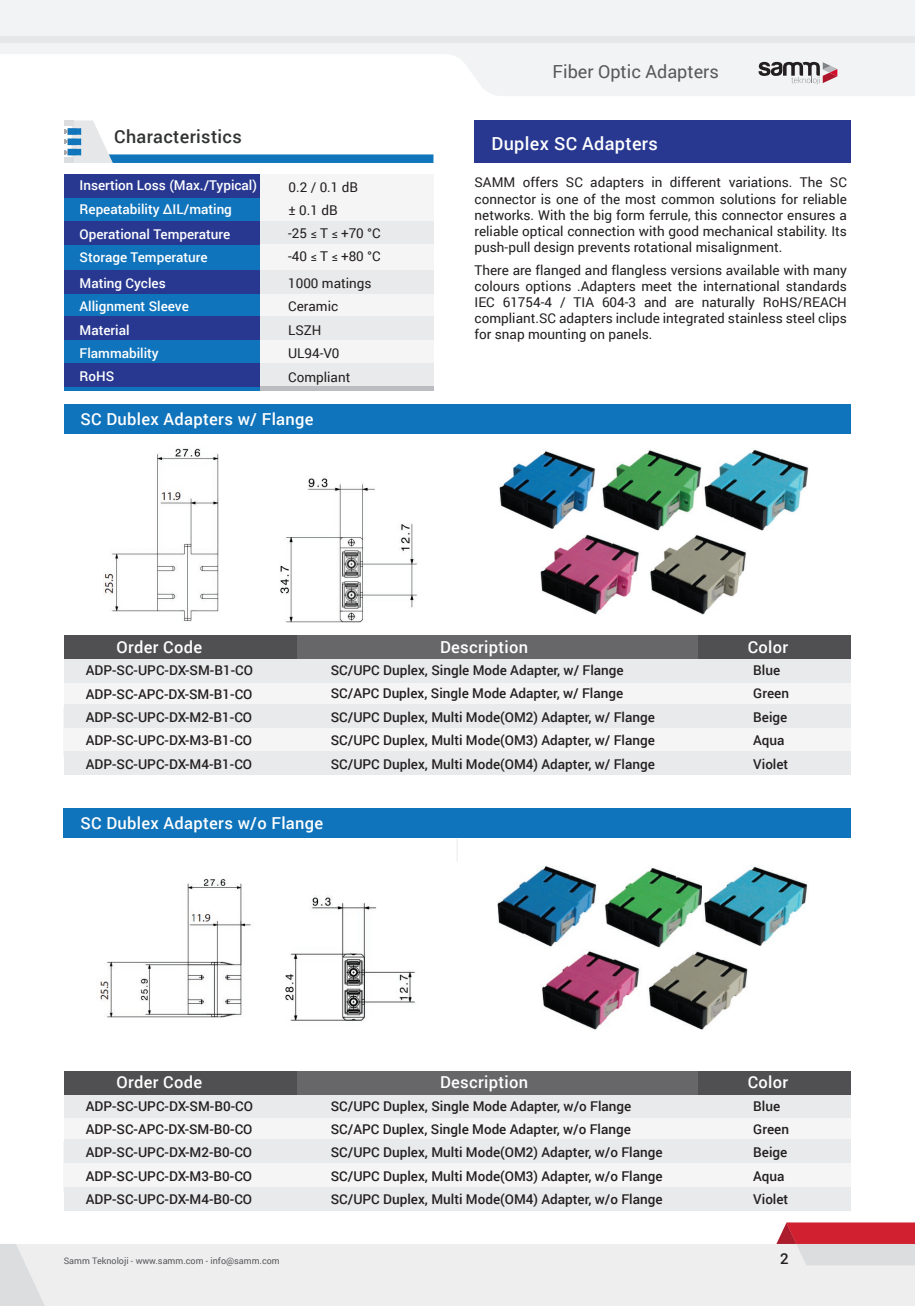
<style>
.page{position:relative;width:915px;height:1306px;background:#fff}
.page>*{position:absolute;margin:0;border:0;box-sizing:border-box;transform-origin:0 0}
.t1{font:18px "Roboto";color:#57585a}
.t2{font:500 18px "Roboto";letter-spacing:.02em;color:#fff}
.t3{font:500 18px "Roboto";letter-spacing:.02em;color:#313232}
.t4{font:500 16.5px "Roboto";letter-spacing:.02em;color:#fff}
.t5{font:500 15px "Roboto";color:#231f20}
.t6{font:500 13.5px/23.4px "Roboto";color:#231f20}
.t7{font:13.5px/16.2px "Roboto";color:#231f20}
.t8{font:500 13.5px/23.4px "Roboto";color:#fff}
.t9{font:9px "Roboto";color:#57585a}
.s1{font-size:12px}
</style>
<div class="page">
<svg style="left:0;top:0;width:914px;height:96px;fill:#f2f3f4"></svg>
<div style="left:0;top:36px;width:914px;height:7px;background:#e6e7e9"></div>
<svg style="left:758px;top:62px;width:79px;height:22px"></svg>
<div style="left:474px;top:120px;width:376px;height:43px;background:#283890"></div>
<div style="left:1px;top:1243px;width:913px;height:62px;background:#eeeeef"></div>
<svg style="left:0;top:1243px;width:46px;height:62px"></svg>
<svg style="left:776px;top:1222px;width:138px;height:43px;background:#d8848c"></svg>
<div style="left:64px;top:244px;width:196px;height:26px;background:#1074bc"></div>
<svg style="left:64px;top:120px;width:369px;height:43px"></svg>
<div style="left:64px;top:120px;width:10px;height:6px;background:#dcdddf"></div>
<div style="left:64px;top:157px;width:10px;height:6px;background:#dcdddf"></div>
<div style="left:64px;top:174px;width:197px;height:70px;background:#1074bc"></div>
<div style="left:64px;top:174px;width:196px;height:23px;background:#283890"></div>
<div style="left:64px;top:221px;width:196px;height:23px;background:#283890"></div>
<div style="left:259px;top:174px;width:174px;height:49px;background:#f5f5f6"></div>
<div style="left:259px;top:221px;width:174px;height:23px;background:#e9eaeb"></div>
<div style="left:64px;top:270px;width:196px;height:120px;background:#1074bc"></div>
<div style="left:64px;top:270px;width:196px;height:23px;background:#283890"></div>
<div style="left:64px;top:316px;width:196px;height:24px;background:#283890"></div>
<div style="left:64px;top:363px;width:196px;height:23px;background:#283890"></div>
<div style="left:259px;top:270px;width:174px;height:116px;background:#f5f5f6"></div>
<div style="left:259px;top:270px;width:174px;height:23px;background:#e9eaeb"></div>
<div style="left:259px;top:316px;width:174px;height:24px;background:#e9eaeb"></div>
<div style="left:259px;top:363px;width:174px;height:23px;background:#e9eaeb"></div>
<hr style="left:259px;top:386px;width:174px;height:4px;background:#bcbdc0">
<div style="left:259px;top:244px;width:174px;height:26px;background:#f5f5f6"></div>
<img style="left:602px;top:450px;width:100px;height:81px">
<img style="left:650px;top:535px;width:96px;height:79px">
<img style="left:540px;top:534px;width:99px;height:80px">
<img style="left:704px;top:450px;width:104px;height:80px">
<img style="left:103px;top:448px;width:314px;height:175px">
<div style="left:64px;top:404px;width:786px;height:30px;background:#1074bc"></div>
<div style="left:64px;top:657px;width:786px;height:50px;background:#f5f5f6"></div>
<div style="left:64px;top:659px;width:786px;height:23px;background:#e9eaeb"></div>
<div style="left:63px;top:707px;width:787px;height:49px;background:#f5f5f6"></div>
<div style="left:64px;top:704px;width:786px;height:23px;background:#e9eaeb"></div>
<div style="left:64px;top:751px;width:786px;height:24px;background:#e9eaeb"></div>
<div style="left:64px;top:635px;width:786px;height:24px;background:#505052"></div>
<div style="left:297px;top:635px;width:401px;height:24px;background:#67676a"></div>
<div style="left:64px;top:808px;width:786px;height:30px;background:#1074bc"></div>
<div style="left:64px;top:1092px;width:786px;height:50px;background:#f5f5f6"></div>
<div style="left:64px;top:1094px;width:786px;height:23px;background:#e9eaeb"></div>
<div style="left:63px;top:1142px;width:787px;height:49px;background:#f5f5f6"></div>
<div style="left:64px;top:1139px;width:786px;height:23px;background:#e9eaeb"></div>
<div style="left:64px;top:1187px;width:786px;height:23px;background:#e9eaeb"></div>
<div style="left:64px;top:1071px;width:786px;height:23px;background:#505052"></div>
<div style="left:297px;top:1071px;width:401px;height:23px;background:#67676a"></div>
<img style="left:499px;top:451px;width:96px;height:78px">
<img style="left:604px;top:867px;width:98px;height:81px">
<img style="left:648px;top:951px;width:100px;height:79px">
<img style="left:540px;top:951px;width:100px;height:79px">
<img style="left:703px;top:866px;width:105px;height:80px">
<img style="left:99px;top:878px;width:317px;height:143px">
<img style="left:497px;top:866px;width:100px;height:81px">
<h1 class="t3" style="left:114px;top:124px;width:129px">Characteristics</h1>
<p class="t8" style="left:80px;top:173px;width:179px">Insertion Loss (Max./Typical)<br>Repeatability ∆IL/mating</p>
<p class="t7" style="left:288px;top:175px;width:71px;line-height:23.4px">0.2 / 0.1 dB ± 0.1 dB</p>
<p class="t8" style="left:80px;top:221px;width:152px">Operational Temperature<br>Storage Temperature</p>
<p class="t7" style="left:288px;top:221px;width:94px;line-height:23.4px">-25 <span class="s1">≤</span> T <span class="s1">≤</span> +70 °C -40 <span class="s1">≤</span> T <span class="s1">≤</span> +80 °C</p>
<p class="t8" style="left:80px;top:271px;width:111px">Mating Cycles<br>Allignment Sleeve<br>Material<br>Flammability<br>RoHS</p>
<p class="t7" style="left:288px;top:271px;width:85px;line-height:23.4px">1000 matings<br>Ceramic<br>LSZH<br>UL94-V0<br>Compliant</p>
<p class="t4" style="left:80px;top:407px;width:235px">SC Dublex Adapters w/ Flange</p>
<h1 class="t1" style="left:552px;top:59px;width:168px">Fiber Optic Adapters</h1>
<h1 class="t2" style="left:491px;top:130px;width:168px">Duplex SC Adapters</h1>
<p class="t7" style="left:474px;top:174px;width:374px;text-align:justify">SAMM offers SC adapters in different variations. The SC connector is one of the most common solutions for reliable networks. With the big form ferrule, this connector ensures a reliable optical connection with good mechanical stability. Its push-pull design prevents rotational misalignment.</p>
<p class="t7" style="left:474px;top:261px;width:374px;text-align:justify">There are flanged and flangless versions available with many colours options .Adapters meet the international standards IEC 61754-4 / TIA 604-3 and are naturally RoHS/REACH compliant.SC adapters include integrated stainless steel clips for snap mounting on panels.</p>
<p class="t4" style="left:116px;top:635px;width:87px">Order Code</p>
<p class="t4" style="left:440px;top:635px;width:89px">Description</p>
<p class="t4" style="left:747px;top:635px;width:42px">Color</p>
<p class="t6" style="left:86px;top:658px;width:169px;text-align:justify">ADP-SC-UPC-DX-SM-B1-CO ADP-SC-APC-DX-SM-B1-CO ADP-SC-UPC-DX-M2-B1-CO ADP-SC-UPC-DX-M3-B1-CO ADP-SC-UPC-DX-M4-B1-CO</p>
<p class="t6" style="left:330px;top:658px;width:325px">SC/UPC Duplex, Single Mode Adapter, w/ Flange SC/APC Duplex, Single Mode Adapter, w/ Flange SC/UPC Duplex, Multi Mode(OM2) Adapter, w/ Flange SC/UPC Duplex, Multi Mode(OM3) Adapter, w/ Flange SC/UPC Duplex, Multi Mode(OM4) Adapter, w/ Flange</p>
<p class="t6" style="left:753px;top:658px;width:37px">Blue<br>Green<br>Beige<br>Aqua<br>Violet</p>
<p class="t4" style="left:80px;top:811px;width:244px">SC Dublex Adapters w/o Flange</p>
<p class="t4" style="left:116px;top:1070px;width:87px">Order Code</p>
<p class="t4" style="left:440px;top:1070px;width:89px">Description</p>
<p class="t4" style="left:747px;top:1070px;width:42px">Color</p>
<p class="t6" style="left:86px;top:1093px;width:169px;text-align:justify">ADP-SC-UPC-DX-SM-B0-CO ADP-SC-APC-DX-SM-B0-CO ADP-SC-UPC-DX-M2-B0-CO ADP-SC-UPC-DX-M3-B0-CO ADP-SC-UPC-DX-M4-B0-CO</p>
<p class="t6" style="left:330px;top:1093px;width:333px">SC/UPC Duplex, Single Mode Adapter, w/o Flange SC/APC Duplex, Single Mode Adapter, w/o Flange SC/UPC Duplex, Multi Mode(OM2) Adapter, w/o Flange SC/UPC Duplex, Multi Mode(OM3) Adapter, w/o Flange SC/UPC Duplex, Multi Mode(OM4) Adapter, w/o Flange</p>
<p class="t6" style="left:753px;top:1093px;width:37px">Blue<br>Green<br>Beige<br>Aqua<br>Violet</p>
<p class="t9" style="left:64px;top:1254px;width:217px">Samm Teknoloji - www.samm.com - info@samm.com</p>
<p class="t5" style="left:780px;top:1248px;width:10px">2</p>
</div>
